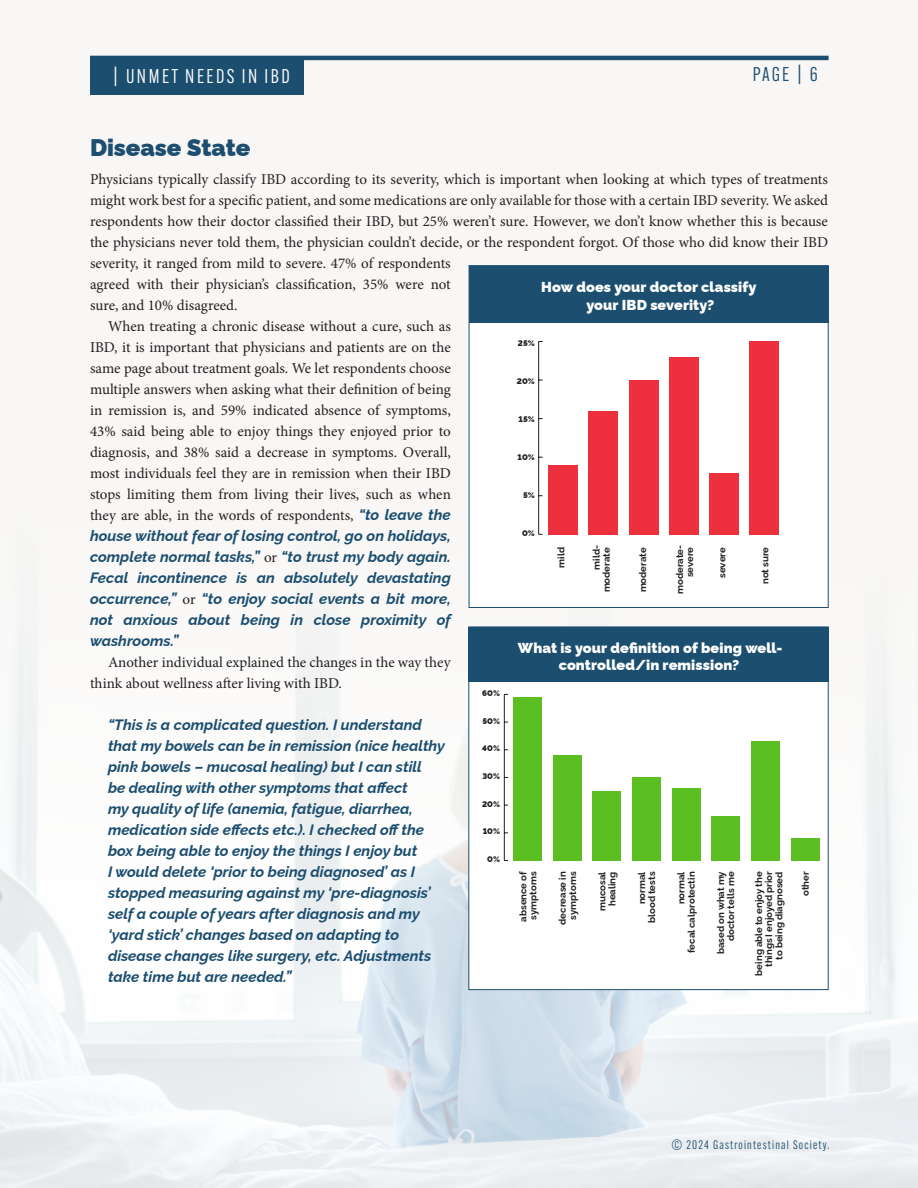
<style>
.page{position:relative;width:918px;height:1188px;background:#f8f7f5}
.page>*{position:absolute;margin:0;border:0;box-sizing:border-box;transform-origin:0 0}
.Header_02{font:900 24px "Raleway";color:#1c4e6f}
.t1{font:19.5px "Alternate Gothic ATF";letter-spacing:.125em;color:#fff}
.t2{font:19.5px "Alternate Gothic ATF";color:#1c4e6f}
.Body_01{font:15px/21px "Minion Pro";letter-spacing:-.005em;color:#231f20;text-align:justify}
.Body_02_no_indent{font:15px/21px "Minion Pro";color:#231f20}
.Quotes-1{font:italic 700 15px/21px "Raleway";color:#1c4e6f}
.subhead{font:900 14.4px/17.2px "Raleway";letter-spacing:.01em;color:#fff;text-align:center}
.t3{font:12px "Alternate Gothic ATF";letter-spacing:.1em;color:#1c4e6f}
.notes___captions{font:700 9.6px/10.1px "Raleway";color:#231f20;text-align:right}
.notes_header{font:900 8.1px "Raleway";letter-spacing:.005em;color:#231f20}
.s1{font-family:"Raleway";font-weight:700;font-style:italic;color:#1c4e6f}
</style>
<div class="page">
<img style="left:0;top:265px;width:918px;height:923px">
<div style="left:469px;top:627px;width:359px;height:363px;background:#fff;border:1px solid #1c4e6f"></div>
<hr style="left:504px;top:694px;width:1px;height:167px;background:#231f20">
<div style="left:513px;top:697px;width:29px;height:164px;background:#5bbf21"></div>
<div style="left:553px;top:755px;width:28px;height:106px;background:#5bbf21"></div>
<div style="left:592px;top:791px;width:29px;height:70px;background:#5bbf21"></div>
<div style="left:632px;top:777px;width:29px;height:84px;background:#5bbf21"></div>
<div style="left:672px;top:789px;width:28px;height:72px;background:#5bbf21"></div>
<div style="left:712px;top:816px;width:28px;height:45px;background:#5bbf21"></div>
<div style="left:751px;top:741px;width:29px;height:120px;background:#5bbf21"></div>
<div style="left:791px;top:839px;width:28px;height:22px;background:#5bbf21"></div>
<div style="left:469px;top:627px;width:360px;height:55px;background:#1c4e6f"></div>
<div style="left:469px;top:265px;width:359px;height:343px;background:#fff;border:1px solid #1c4e6f"></div>
<div style="left:469px;top:266px;width:360px;height:57px;background:#1c4e6f"></div>
<hr style="left:538px;top:342px;width:1px;height:192px;background:#231f20">
<div style="left:548px;top:465px;width:29px;height:69px;background:#ee303e"></div>
<div style="left:589px;top:411px;width:29px;height:123px;background:#ee303e"></div>
<div style="left:629px;top:380px;width:29px;height:154px;background:#ee303e"></div>
<div style="left:669px;top:357px;width:29px;height:177px;background:#ee303e"></div>
<div style="left:710px;top:473px;width:29px;height:61px;background:#ee303e"></div>
<div style="left:750px;top:341px;width:29px;height:193px;background:#ee303e"></div>
<hr style="left:90px;top:56px;width:739px;height:4px;background:#1c4e6f">
<div style="left:90px;top:57px;width:214px;height:37px;background:#1c4e6f"></div>
<h2 class="t1" style="left:112px;top:64px;width:179px">| UNMET NEEDS IN IBD</h2>
<h2 class="t2" style="left:753px;top:63px;width:66px">PAGE | 6</h2>
<p class="Header_02" style="left:90px;top:128px;width:162px">Disease State</p>
<p class="Body_02_no_indent" style="left:90px;top:169px;width:740px">Physicians typically classify IBD according to its severity, which is important when looking at which types of treatments might work best for a specific patient, and some medications are only available for those with a certain IBD severity. We asked respondents how their doctor classified their IBD, but 25% weren’t sure. However, we don’t know whether this is because the physicians never told them, the physician couldn’t decide, or the respondent forgot. Of those who did know their IBD severity, it ranged from mild to severe. 47% of respondents<br>agreed with their physician’s classification, 35% were not<br>sure, and 10% disagreed.</p>
<p class="Body_01" style="left:90px;top:316px;width:362px;text-indent:18px">When treating a chronic disease without a cure, such as IBD, it is important that physicians and patients are on the same page about treatment goals. We let respondents choose multiple answers when asking what their definition of being in remission is, and 59% indicated absence of symptoms, 43% said being able to enjoy things they enjoyed prior to diagnosis, and 38% said a decrease in symptoms. Overall, most individuals feel they are in remission when their IBD stops limiting them from living their lives, such as when they are able, in the words of respondents, <span class="s1">“to leave the house without fear of losing control, go on holidays, complete normal tasks,”</span> or <span class="s1">“to trust my body again.<br>Fecal incontinence is an absolutely devastating occurrence,”</span> or <span class="s1">“to enjoy social events a bit more, not anxious about being in close proximity of washrooms.”</span></p>
<p class="Body_01" style="left:90px;top:652px;width:362px;text-indent:18px">Another individual explained the changes in the way they think about wellness after living with IBD.</p>
<p class="Quotes-1" style="left:108px;top:713px;width:339px">“This is a complicated question. I understand that my bowels can be in remission (nice healthy pink bowels – mucosal healing) but I can still<br>be dealing with other symptoms that affect<br>my quality of life (anemia, fatigue, diarrhea, medication side effects etc.). I checked off the box being able to enjoy the things I enjoy but<br>I would delete ‘prior to being diagnosed’ as I stopped measuring against my ‘pre-diagnosis’ self a couple of years after diagnosis and my ‘yard stick’ changes based on adapting to disease changes like surgery, etc. Adjustments take time but are needed.”</p>
<h2 class="subhead" style="left:541px;top:277px;width:217px">How does your doctor classify</h2>
<h2 class="subhead" style="left:586px;top:294px;width:129px">your IBD severity?</h2>
<h2 class="notes_header" style="left:518px;top:337px;width:18px">25%</h2>
<h2 class="notes_header" style="left:517px;top:375px;width:19px">20%</h2>
<h2 class="notes_header" style="left:519px;top:413px;width:18px">15%</h2>
<h2 class="notes_header" style="left:518px;top:451px;width:19px">10%</h2>
<h2 class="notes_header" style="left:523px;top:489px;width:13px">5%</h2>
<h2 class="notes_header" style="left:522px;top:527px;width:14px">0%</h2>
<p class="notes___captions" style="left:590px;top:592px;width:49px;rotate:-90deg">mild&shy;moderate</p>
<p class="notes___captions" style="left:674px;top:594px;width:51px;rotate:-90deg">moderate&shy;severe</p>
<p class="notes___captions" style="left:759px;top:584px;width:39px;rotate:-90deg">not sure</p>
<p class="notes___captions" style="left:555px;top:568px;width:22px;rotate:-90deg">mild</p>
<p class="notes___captions" style="left:637px;top:592px;width:47px;rotate:-90deg">moderate</p>
<p class="notes___captions" style="left:716px;top:578px;width:32px;rotate:-90deg">severe</p>
<h2 class="subhead" style="left:518px;top:637px;width:266px">What is your definition of being well&shy;controlled/in remission?</h2>
<h2 class="notes_header" style="left:482px;top:687px;width:19px">60%</h2>
<h2 class="notes_header" style="left:482px;top:715px;width:19px">50%</h2>
<h2 class="notes_header" style="left:482px;top:742px;width:19px">40%</h2>
<h2 class="notes_header" style="left:482px;top:770px;width:19px">30%</h2>
<h2 class="notes_header" style="left:482px;top:797px;width:19px">20%</h2>
<h2 class="notes_header" style="left:483px;top:825px;width:19px">10%</h2>
<h2 class="notes_header" style="left:487px;top:852px;width:14px">0%</h2>
<p class="notes___captions" style="left:517px;top:922px;width:52px;rotate:-90deg">absence of</p>
<p class="notes___captions" style="left:527px;top:920px;width:50px;rotate:-90deg">symptoms</p>
<p class="notes___captions" style="left:557px;top:925px;width:55px;rotate:-90deg">decrease in</p>
<p class="notes___captions" style="left:567px;top:920px;width:50px;rotate:-90deg">symptoms</p>
<p class="notes___captions" style="left:596px;top:911px;width:41px;rotate:-90deg">mucosal</p>
<p class="notes___captions" style="left:606px;top:906px;width:36px;rotate:-90deg">healing</p>
<p class="notes___captions" style="left:636px;top:904px;width:34px;rotate:-90deg">normal</p>
<p class="notes___captions" style="left:646px;top:923px;width:53px;rotate:-90deg">blood tests</p>
<p class="notes___captions" style="left:675px;top:904px;width:34px;rotate:-90deg">normal</p>
<p class="notes___captions" style="left:685px;top:953px;width:83px;rotate:-90deg">fecal calprotectin</p>
<p class="notes___captions" style="left:715px;top:954px;width:84px;rotate:-90deg">based on what my</p>
<p class="notes___captions" style="left:725px;top:941px;width:71px;rotate:-90deg">doctor tells me</p>
<p class="notes___captions" style="left:753px;top:976px;width:106px;rotate:-90deg">being able to enjoy the</p>
<p class="notes___captions" style="left:763px;top:967px;width:97px;rotate:-90deg">things I enjoyed prior</p>
<p class="notes___captions" style="left:773px;top:960px;width:90px;rotate:-90deg">to being diagnosed</p>
<p class="notes___captions" style="left:799px;top:896px;width:26px;rotate:-90deg">other</p>
<p class="t3" style="left:672px;top:1138px;width:159px">© 2024 Gastrointestinal Society.</p>
</div>
